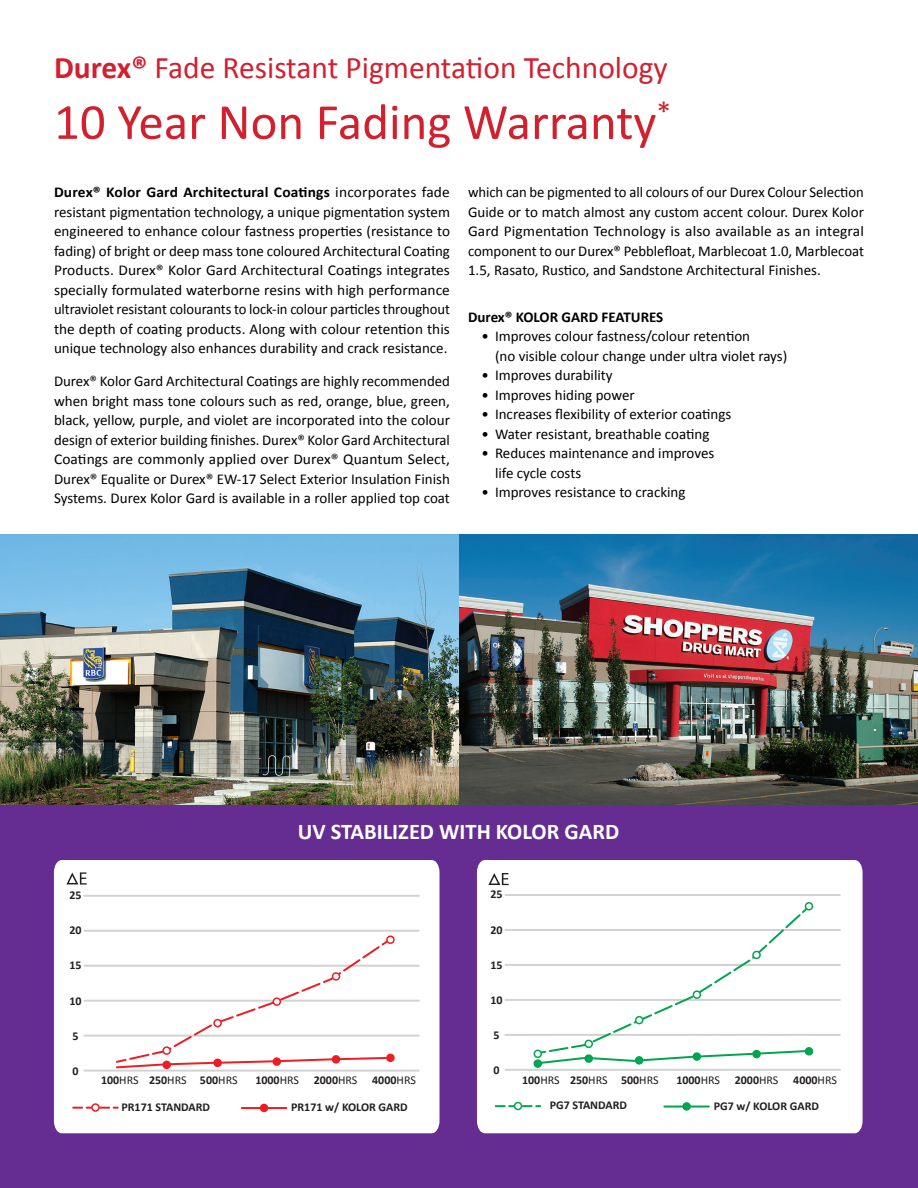
<style>
.page{position:relative;width:918px;height:1188px;background:#fff}
.page>*{position:absolute;margin:0;border:0;box-sizing:border-box;transform-origin:0 0}
.t1{font:51px "Calibri";color:#d2202f}
.t2{font:31.5px "Calibri";color:#d2202f}
.t3{font:700 22.5px "Calibri";color:#fff}
.t4{font:15px/19.5px "Calibri";color:#000001;text-align:justify}
.t5{font:700 15px "Calibri";color:#000001}
.t6{font:700 12px "Calibri";color:#231f20}
.s1{font-weight:700}
.s2{font-weight:400}
</style>
<div class="page">
<div style="left:0;top:804px;width:918px;height:384px;background:#652d91"></div>
<div style="left:54px;top:860px;width:386px;height:273px;background:#fff"></div>
<div style="left:477px;top:860px;width:386px;height:273px;background:#fff"></div>
<hr style="left:84px;top:1070px;width:335px;height:2px;background:#d1d2d4">
<hr style="left:84px;top:1035px;width:335px;height:2px;background:#d1d2d4">
<hr style="left:84px;top:1000px;width:335px;height:2px;background:#d1d2d4">
<hr style="left:84px;top:965px;width:335px;height:2px;background:#d1d2d4">
<hr style="left:84px;top:930px;width:335px;height:2px;background:#d1d2d4">
<hr style="left:84px;top:895px;width:335px;height:2px;background:#d1d2d4">
<hr style="left:505px;top:1069px;width:335px;height:2px;background:#d1d2d4">
<hr style="left:505px;top:1034px;width:335px;height:2px;background:#d1d2d4">
<hr style="left:505px;top:999px;width:335px;height:2px;background:#d1d2d4">
<hr style="left:505px;top:964px;width:335px;height:2px;background:#d1d2d4">
<hr style="left:505px;top:929px;width:335px;height:2px;background:#d1d2d4">
<hr style="left:505px;top:894px;width:335px;height:2px;background:#d1d2d4">
<svg style="left:114px;top:937px;width:279px;height:132px;background:#fcf7f7"></svg>
<svg style="left:163px;top:1047px;width:7px;height:7px"></svg>
<div style="left:162px;top:1046px;width:9px;height:9px;border:1px solid #ee1d23;border-radius:50%"></div>
<div style="left:163px;top:1061px;width:7px;height:7px;background:#ee1d23;border-radius:50%"></div>
<div style="left:162px;top:1061px;width:9px;height:8px;border:1px solid #ee1d23;border-radius:50%"></div>
<svg style="left:214px;top:1020px;width:7px;height:7px"></svg>
<div style="left:213px;top:1019px;width:9px;height:8px;border:1px solid #ee1d23;border-radius:50%"></div>
<div style="left:214px;top:1059px;width:7px;height:7px;background:#ee1d23;border-radius:50%"></div>
<div style="left:213px;top:1059px;width:9px;height:8px;border:1px solid #ee1d23;border-radius:50%"></div>
<svg style="left:273px;top:998px;width:7px;height:7px"></svg>
<div style="left:273px;top:997px;width:8px;height:9px;border:1px solid #ee1d23;border-radius:50%"></div>
<div style="left:273px;top:1058px;width:7px;height:7px;background:#ee1d23;border-radius:50%"></div>
<div style="left:273px;top:1057px;width:8px;height:9px;border:1px solid #ee1d23;border-radius:50%"></div>
<svg style="left:333px;top:973px;width:6px;height:7px"></svg>
<div style="left:332px;top:972px;width:8px;height:9px;border:1px solid #ee1d23;border-radius:50%"></div>
<div style="left:333px;top:1056px;width:6px;height:7px;background:#ee1d23;border-radius:50%"></div>
<div style="left:332px;top:1055px;width:8px;height:9px;border:1px solid #ee1d23;border-radius:50%"></div>
<svg style="left:387px;top:936px;width:7px;height:7px"></svg>
<div style="left:386px;top:935px;width:9px;height:9px;border:1px solid #ee1d23;border-radius:50%"></div>
<div style="left:387px;top:1054px;width:7px;height:7px;background:#ee1d23;border-radius:50%"></div>
<div style="left:386px;top:1054px;width:9px;height:8px;border:1px solid #ee1d23;border-radius:50%"></div>
<svg style="left:534px;top:903px;width:279px;height:163px;background:#f7faf9"></svg>
<div style="left:534px;top:1050px;width:7px;height:7px;background:#fff;border-radius:50%"></div>
<div style="left:534px;top:1050px;width:8px;height:8px;border:1px solid #00a54f;border-radius:50%"></div>
<div style="left:534px;top:1060px;width:7px;height:7px;background:#00a54f;border-radius:50%"></div>
<div style="left:534px;top:1059px;width:8px;height:9px;border:1px solid #00a54f;border-radius:50%"></div>
<svg style="left:585px;top:1040px;width:7px;height:7px"></svg>
<div style="left:584px;top:1040px;width:9px;height:8px;border:1px solid #00a54f;border-radius:50%"></div>
<div style="left:585px;top:1055px;width:7px;height:7px;background:#00a54f;border-radius:50%"></div>
<div style="left:584px;top:1054px;width:9px;height:9px;border:1px solid #00a54f;border-radius:50%"></div>
<div style="left:636px;top:1017px;width:7px;height:7px;background:#fff;border-radius:50%"></div>
<div style="left:635px;top:1016px;width:8px;height:8px;border:1px solid #00a54f;border-radius:50%"></div>
<div style="left:636px;top:1057px;width:7px;height:7px;background:#00a54f;border-radius:50%"></div>
<div style="left:635px;top:1056px;width:8px;height:9px;border:1px solid #00a54f;border-radius:50%"></div>
<svg style="left:693px;top:991px;width:7px;height:7px"></svg>
<div style="left:693px;top:990px;width:8px;height:9px;border:1px solid #00a54f;border-radius:50%"></div>
<div style="left:693px;top:1053px;width:7px;height:7px;background:#00a54f;border-radius:50%"></div>
<div style="left:693px;top:1052px;width:8px;height:9px;border:1px solid #00a54f;border-radius:50%"></div>
<svg style="left:753px;top:951px;width:7px;height:7px"></svg>
<div style="left:752px;top:951px;width:9px;height:8px;border:1px solid #00a54f;border-radius:50%"></div>
<div style="left:753px;top:1051px;width:7px;height:7px;background:#00a54f;border-radius:50%"></div>
<div style="left:752px;top:1050px;width:9px;height:8px;border:1px solid #00a54f;border-radius:50%"></div>
<svg style="left:805px;top:903px;width:7px;height:7px"></svg>
<div style="left:805px;top:902px;width:8px;height:9px;border:1px solid #00a54f;border-radius:50%"></div>
<div style="left:805px;top:1048px;width:7px;height:7px;background:#00a54f;border-radius:50%"></div>
<div style="left:805px;top:1047px;width:8px;height:9px;border:1px solid #00a54f;border-radius:50%"></div>
<svg style="left:73px;top:1107px;width:45px;height:2px"></svg>
<svg style="left:92px;top:1104px;width:7px;height:7px"></svg>
<div style="left:91px;top:1103px;width:9px;height:9px;border:1px solid #ee1d23;border-radius:50%"></div>
<hr style="left:242px;top:1107px;width:44px;height:2px;background:#ee1d23">
<div style="left:261px;top:1104px;width:7px;height:7px;background:#ee1d23;border-radius:50%"></div>
<div style="left:260px;top:1104px;width:8px;height:8px;border:1px solid #ee1d23;border-radius:50%"></div>
<svg style="left:496px;top:1105px;width:44px;height:2px"></svg>
<div style="left:515px;top:1103px;width:7px;height:7px;background:#fff;border-radius:50%"></div>
<div style="left:514px;top:1102px;width:8px;height:8px;border:1px solid #00a54f;border-radius:50%"></div>
<hr style="left:664px;top:1106px;width:45px;height:2px;background:#00a54f">
<div style="left:683px;top:1103px;width:7px;height:7px;background:#00a54f;border-radius:50%"></div>
<div style="left:682px;top:1102px;width:9px;height:9px;border:1px solid #00a54f;border-radius:50%"></div>
<svg style="left:66px;top:872px;width:21px;height:13px"></svg>
<svg style="left:488px;top:873px;width:21px;height:12px"></svg>
<img style="left:0;top:535px;width:918px;height:270px">
<h2 class="t2" style="left:54px;top:47px;width:615px"><span class="s1">Durex®</span> Fade Resistant Pigmentation Technology</h2>
<h1 class="t1" style="left:54px;top:90px;width:619px">10 Year Non Fading Warranty<sup>*</sup></h1>
<p class="t4" style="left:54px;top:182px;width:398px"><span class="s1">Durex® Kolor Gard Architectural Coatings</span> incorporates fade resistant pigmentation technology, a unique pigmentation system engineered to enhance colour fastness properties (resistance to fading) of bright or deep mass tone coloured Architectural Coating Products. Durex® Kolor Gard Architectural Coatings integrates specially formulated waterborne resins with high performance ultraviolet resistant colourants to lock-in colour particles throughout the depth of coating products. Along with colour retention this unique technology also enhances durability and crack resistance.</p>
<p class="t4" style="left:54px;top:371px;width:398px">Durex® Kolor Gard Architectural Coatings are highly recommended when bright mass tone colours such as red, orange, blue, green, black, yellow, purple, and violet are incorporated into the colour design of exterior building finishes. Durex® Kolor Gard Architectural Coatings are commonly applied over Durex® Quantum Select, Durex® Equalite or Durex® EW-17 Select Exterior Insulation Finish Systems. Durex Kolor Gard is available in a roller applied top coat</p>
<p class="t4" style="left:468px;top:182px;width:397px">which can be pigmented to all colours of our Durex Colour Selection Guide or to match almost any custom accent colour. Durex Kolor Gard Pigmentation Technology is also available as an integral component to our Durex® Pebblefloat, Marblecoat 1.0, Marblecoat 1.5, Rasato, Rustico, and Sandstone Architectural Finishes.</p>
<p class="t5" style="left:468px;top:307px;width:197px">Durex® KOLOR GARD FEATURES</p>
<p class="t4" style="left:495px;top:326px;width:294px;text-indent:-14px">• Improves colour fastness/colour retention<br>(no visible colour change under ultra violet rays)</p>
<p class="t4" style="left:482px;top:365px;width:133px">• Improves durability</p>
<p class="t4" style="left:482px;top:385px;width:155px">• Improves hiding power</p>
<p class="t4" style="left:482px;top:404px;width:251px">• Increases flexibility of exterior coatings</p>
<p class="t4" style="left:482px;top:424px;width:229px">• Water resistant, breathable coating</p>
<p class="t4" style="left:495px;top:443px;width:221px;text-indent:-14px">• Reduces maintenance and improves life cycle costs</p>
<p class="t4" style="left:482px;top:482px;width:206px">• Improves resistance to cracking</p>
<h3 class="t3" style="left:298px;top:817px;width:323px">UV STABILIZED WITH KOLOR GARD</h3>
<p class="t6" style="left:70px;top:887px;width:14px">25</p>
<p class="t6" style="left:491px;top:887px;width:14px">25</p>
<p class="t6" style="left:70px;top:923px;width:14px">20</p>
<p class="t6" style="left:491px;top:922px;width:14px">20</p>
<p class="t6" style="left:70px;top:958px;width:14px">15</p>
<p class="t6" style="left:491px;top:957px;width:14px">15</p>
<p class="t6" style="left:70px;top:993px;width:14px">10</p>
<p class="t6" style="left:491px;top:992px;width:14px">10</p>
<p class="t6" style="left:73px;top:1028px;width:8px">5</p>
<p class="t6" style="left:494px;top:1027px;width:8px">5</p>
<p class="t6" style="left:73px;top:1063px;width:8px">0</p>
<p class="t6" style="left:101px;top:1073px;width:138px">100<span class="s2">HRS</span> 250<span class="s2">HRS</span> 500<span class="s2">HRS</span></p>
<p class="t6" style="left:255px;top:1073px;width:162px">1000<span class="s2">HRS</span> 2000<span class="s2">HRS</span> 4000<span class="s2">HRS</span></p>
<p class="t6" style="left:494px;top:1063px;width:8px">0</p>
<p class="t6" style="left:522px;top:1072px;width:138px">100<span class="s2">HRS</span> 250<span class="s2">HRS</span> 500<span class="s2">HRS</span></p>
<p class="t6" style="left:676px;top:1072px;width:162px">1000<span class="s2">HRS</span> 2000<span class="s2">HRS</span> 4000<span class="s2">HRS</span></p>
<p class="t6" style="left:122px;top:1099px;width:90px">PR171 STANDARD</p>
<p class="t6" style="left:291px;top:1100px;width:118px">PR171 w/ KOLOR GARD</p>
<p class="t6" style="left:550px;top:1098px;width:79px">PG7 STANDARD</p>
<p class="t6" style="left:714px;top:1098px;width:107px">PG7 w/ KOLOR GARD</p>
</div>
